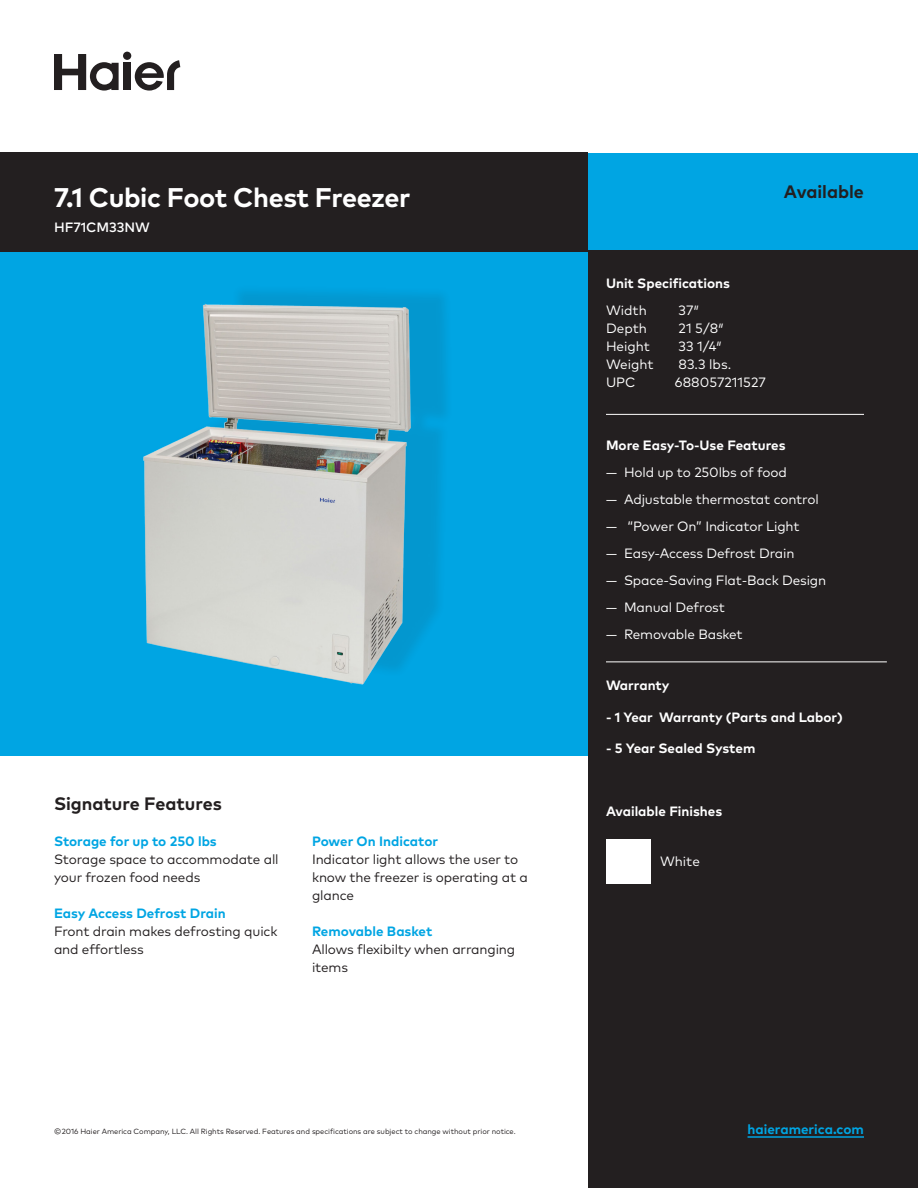
<style>
.page{position:relative;width:918px;height:1188px;background:#fff}
.page>*{position:absolute;margin:0;border:0;box-sizing:border-box;transform-origin:0 0}
.Headline__Product_Na{font:700 27px "Mark OT";letter-spacing:-.02em;color:#fff}
.Headline__Signature{font:700 18px "Mark OT";color:#231f20}
.Header__Right_Rail{font:13.5px "Mark OT";letter-spacing:-.01em;color:#fff}
.Paragraph__Main{font:13.5px/18px "Mark OT";letter-spacing:-.01em;color:#231f20}
.Header__Right_Rail-2{font:700 13.5px "Mark OT";color:#fff}
.Subhead__Signature_F{font:700 13.5px "Mark OT";color:#00a5e3}
.Headline__Product_Na-2{font:500 13.5px "Mark OT";letter-spacing:-.005em;color:#fff}
.t1{font:7.5px "Mark OT";letter-spacing:-.005em;color:#231f20}
</style>
<div class="page">
<div style="left:0;top:153px;width:918px;height:603px;background:#00a5e3"></div>
<div style="left:588px;top:251px;width:330px;height:937px;background:#231f20"></div>
<div style="left:0;top:153px;width:588px;height:99px;background:#231f20"></div>
<div style="left:171px;top:284px;width:283px;height:394px;background:#231f20;opacity:.1"></div>
<img style="left:143px;top:284px;width:288px;height:401px">
<div style="left:123px;top:63px;width:8px;height:27px;background:#231f20"></div>
<div style="left:123px;top:52px;width:8px;height:8px;background:#231f20;border-radius:50%"></div>
<svg style="left:54px;top:54px;width:65px;height:37px"></svg>
<svg style="left:135px;top:60px;width:45px;height:31px"></svg>
<hr style="left:748px;top:1136px;width:116px;height:2px;background:#00a5e3">
<hr style="left:606px;top:414px;width:258px;height:1px;background:#fff">
<div style="left:606px;top:839px;width:45px;height:45px;background:#fff"></div>
<hr style="left:606px;top:662px;width:281px;height:1px;background:#fff">
<p class="Headline__Product_Na" style="left:54px;top:180px;width:358px">7.1 Cubic Foot Chest Freezer</p>
<p class="Headline__Product_Na-2" style="left:54px;top:219px;width:97px">HF71CM33NW</p>
<p class="Headline__Signature" style="left:54px;top:792px;width:169px">Signature Features</p>
<p class="Subhead__Signature_F" style="left:54px;top:832px;width:164px">Storage for up to 250 lbs</p>
<p class="Paragraph__Main" style="left:54px;top:850px;width:226px">Storage space to accommodate all your frozen food needs</p>
<p class="Subhead__Signature_F" style="left:54px;top:904px;width:173px">Easy Access Defrost Drain</p>
<p class="Paragraph__Main" style="left:54px;top:922px;width:225px">Front drain makes defrosting quick and effortless</p>
<p class="Subhead__Signature_F" style="left:312px;top:832px;width:128px">Power On Indicator</p>
<p class="Paragraph__Main" style="left:312px;top:850px;width:218px">Indicator light allows the user to know the freezer is operating at a glance</p>
<p class="Subhead__Signature_F" style="left:312px;top:922px;width:122px">Removable Basket</p>
<p class="Paragraph__Main" style="left:312px;top:940px;width:205px">Allows flexibilty when arranging items</p>
<p class="t1" style="left:54px;top:1127px;width:463px">© 2016 Haier America Company, LLC. All Rights Reserved. Features and specifications are subject to change without prior notice.</p>
<p class="Headline__Signature" style="left:784px;top:180px;width:82px">Available</p>
<p class="Header__Right_Rail-2" style="left:606px;top:274px;width:126px">Unit Specifications</p>
<p class="Header__Right_Rail" style="left:606px;top:302px;width:42px">Width</p>
<p class="Header__Right_Rail" style="left:679px;top:302px;width:22px">37″</p>
<p class="Header__Right_Rail" style="left:606px;top:320px;width:42px">Depth</p>
<p class="Header__Right_Rail" style="left:679px;top:320px;width:47px">21 5/8″</p>
<p class="Header__Right_Rail" style="left:606px;top:338px;width:46px">Height</p>
<p class="Header__Right_Rail" style="left:679px;top:338px;width:45px">33 1/4″</p>
<p class="Header__Right_Rail" style="left:606px;top:356px;width:49px">Weight</p>
<p class="Header__Right_Rail" style="left:679px;top:356px;width:54px">83.3 lbs.</p>
<p class="Header__Right_Rail" style="left:606px;top:374px;width:31px">UPC</p>
<p class="Header__Right_Rail" style="left:675px;top:374px;width:92px">688057211527</p>
<p class="Header__Right_Rail-2" style="left:606px;top:436px;width:181px">More Easy-To-Use Features</p>
<p class="Header__Right_Rail" style="left:606px;top:464px;width:182px">— Hold up to 250lbs of food</p>
<p class="Header__Right_Rail" style="left:606px;top:491px;width:214px">— Adjustable thermostat control</p>
<p class="Header__Right_Rail" style="left:606px;top:518px;width:195px">— “Power On” Indicator Light</p>
<p class="Header__Right_Rail" style="left:606px;top:545px;width:190px">— Easy-Access Defrost Drain</p>
<p class="Header__Right_Rail" style="left:606px;top:572px;width:222px">— Space-Saving Flat-Back Design</p>
<p class="Header__Right_Rail" style="left:606px;top:599px;width:120px">— Manual Defrost</p>
<p class="Header__Right_Rail" style="left:606px;top:626px;width:138px">— Removable Basket</p>
<p class="Header__Right_Rail-2" style="left:606px;top:677px;width:65px">Warranty</p>
<p class="Header__Right_Rail-2" style="left:606px;top:708px;width:238px">- 1 Year Warranty (Parts and Labor)</p>
<p class="Header__Right_Rail-2" style="left:606px;top:740px;width:151px">- 5 Year Sealed System</p>
<p class="Header__Right_Rail-2" style="left:606px;top:803px;width:118px">Available Finishes</p>
<p class="Header__Right_Rail" style="left:660px;top:853px;width:41px">White</p>
<p class="Subhead__Signature_F" style="left:748px;top:1120px;width:118px">haieramerica.com</p>
</div>
